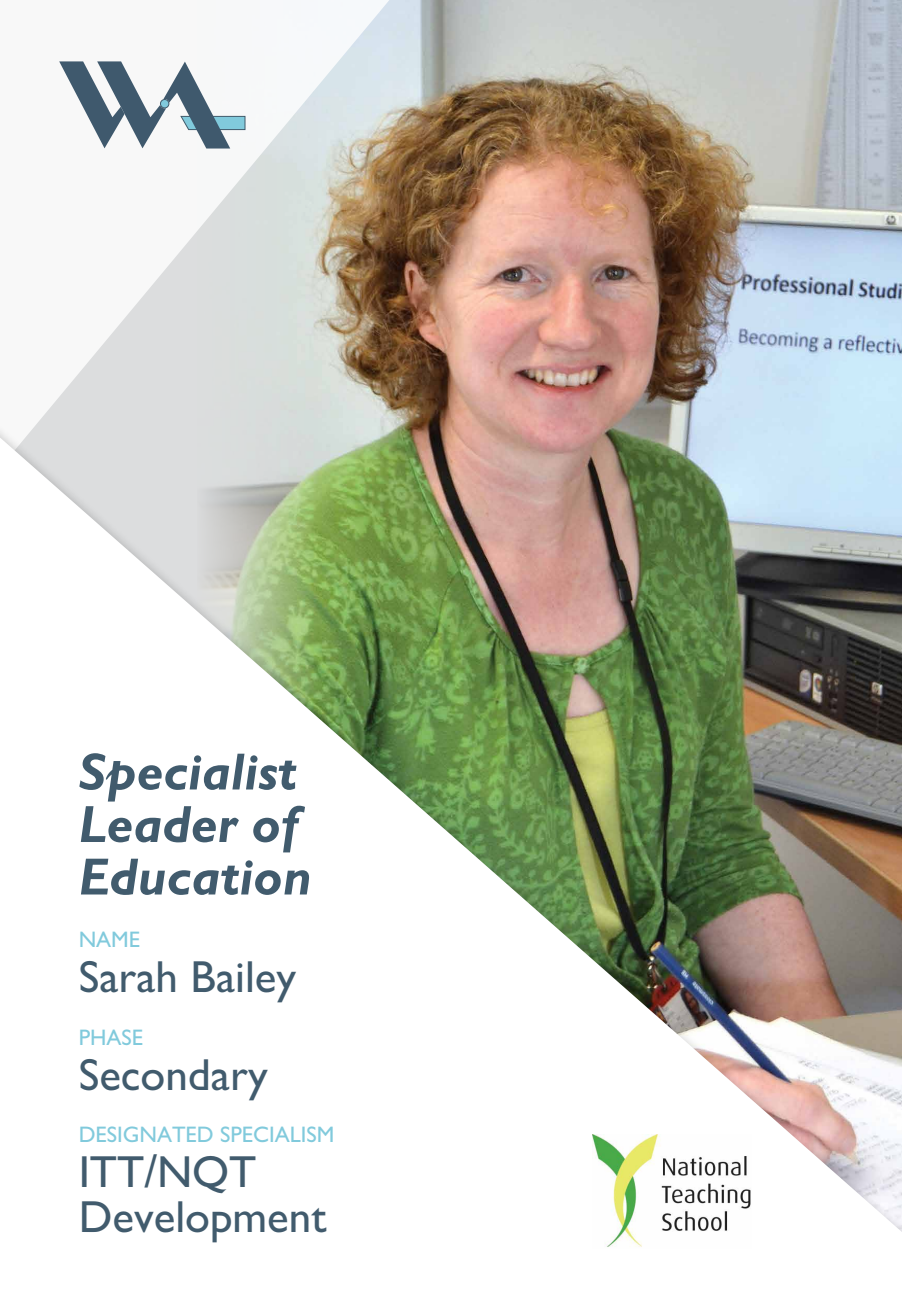
<style>
.page{position:relative;width:902px;height:1297px;background:#fff}
.page>*{position:absolute;margin:0;border:0;box-sizing:border-box;transform-origin:0 0}
.t1{font:italic 700 52.5px/52.5px "M Gill Sans";color:#415b6d}
.t2{font:45px/45px "M Gill Sans";color:#415b6d}
.t3{font:22.5px "M Gill Sans";color:#81cadc}
</style>
<div class="page">
<img style="left:507px;top:0;width:394px;height:219px">
<svg style="left:207px;top:0;width:300px;height:219px"></svg>
<img style="left:0;top:219px;width:901px;height:218px">
<img style="left:0;top:437px;width:901px;height:794px">
<svg style="left:59px;top:61px;width:186px;height:88px"></svg>
<div style="left:160px;top:100px;width:9px;height:8px;background:#81cadc;border-radius:50%"></div>
<div style="left:160px;top:99px;width:9px;height:9px;border:1px solid #3f5a6b;border-radius:50%"></div>
<img style="left:592px;top:1134px;width:159px;height:113px">
<p class="t1" style="left:79px;top:745px;width:234px">Specialist<br>Leader of<br>Education</p>
<p class="t3" style="left:79px;top:927px;width:63px">NAME</p>
<p class="t2" style="left:79px;top:955px;width:219px">Sarah Bailey</p>
<p class="t3" style="left:79px;top:1025px;width:66px">PHASE</p>
<p class="t2" style="left:79px;top:1052px;width:190px">Secondary</p>
<p class="t3" style="left:79px;top:1122px;width:257px">DESIGNATED SPECIALISM</p>
<p class="t2" style="left:79px;top:1150px;width:249px">ITT/NQT<br>Development</p>
</div>
